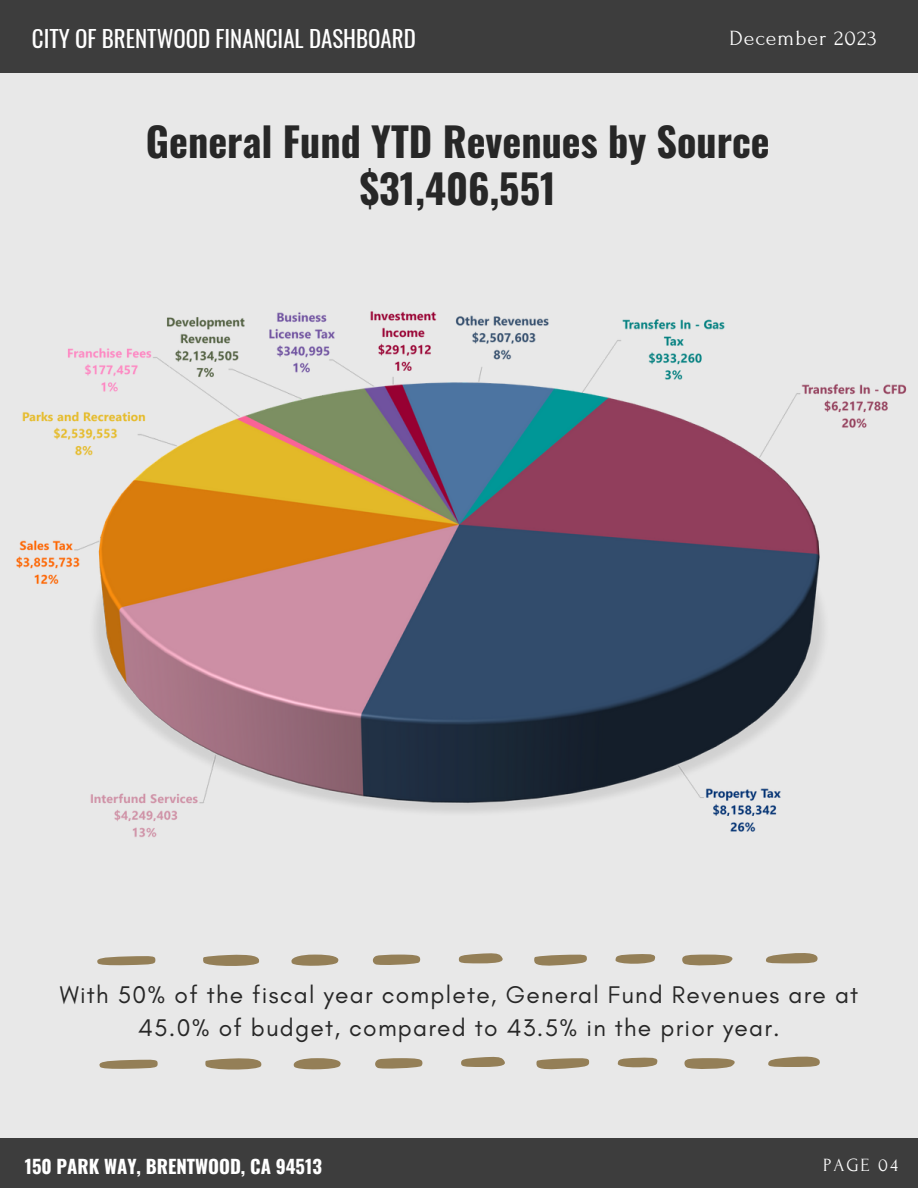
<style>
.page{position:relative;width:918px;height:1188px;background:#e8e8e8}
.page>*{position:absolute;margin:0;border:0;box-sizing:border-box;transform-origin:0 0}
.t1{font:700 40.2px/47.2px "Oswald";color:#272727;text-align:center}
.t2{font:24.6px/32.7px "Glacial Indifference";letter-spacing:.05em;color:#272727;text-align:center}
.t3{font:22.95px "Oswald";color:#fff}
.t4{font:21.6px "Forum";letter-spacing:.05em;color:#fff}
.t5{font:700 18.75px "Oswald";color:#fff}
.t6{font:18.6px "Forum";letter-spacing:.1em;color:#fff}
</style>
<div class="page">
<div style="left:0;top:1139px;width:918px;height:49px;background:#3d3d3d"></div>
<div style="left:0;top:0;width:918px;height:73px;background:#3d3d3d"></div>
<svg style="left:99px;top:1056px;width:721px;height:14px"></svg>
<svg style="left:97px;top:953px;width:721px;height:13px"></svg>
<img style="left:16px;top:311px;width:891px;height:526px">
<p class="t3" style="left:32px;top:21px;width:385px">CITY OF BRENTWOOD FINANCIAL DASHBOARD</p>
<p class="t4" style="left:729px;top:27px;width:149px">December 2023</p>
<p class="t1" style="left:146px;top:116px;width:626px">General Fund YTD Revenues by Source $31,406,551</p>
<h3 class="t2" style="left:60px;top:978px;width:800px">With 50% of the fiscal year complete, General Fund Revenues are at<br>45.0% of budget, compared to 43.5% in the prior year.</h3>
<h4 class="t5" style="left:25px;top:1152px;width:299px">150 PARK WAY, BRENTWOOD, CA 94513</h4>
<h1 class="t6" style="left:823px;top:1155px;width:76px">PAGE 04</h1>
</div>
